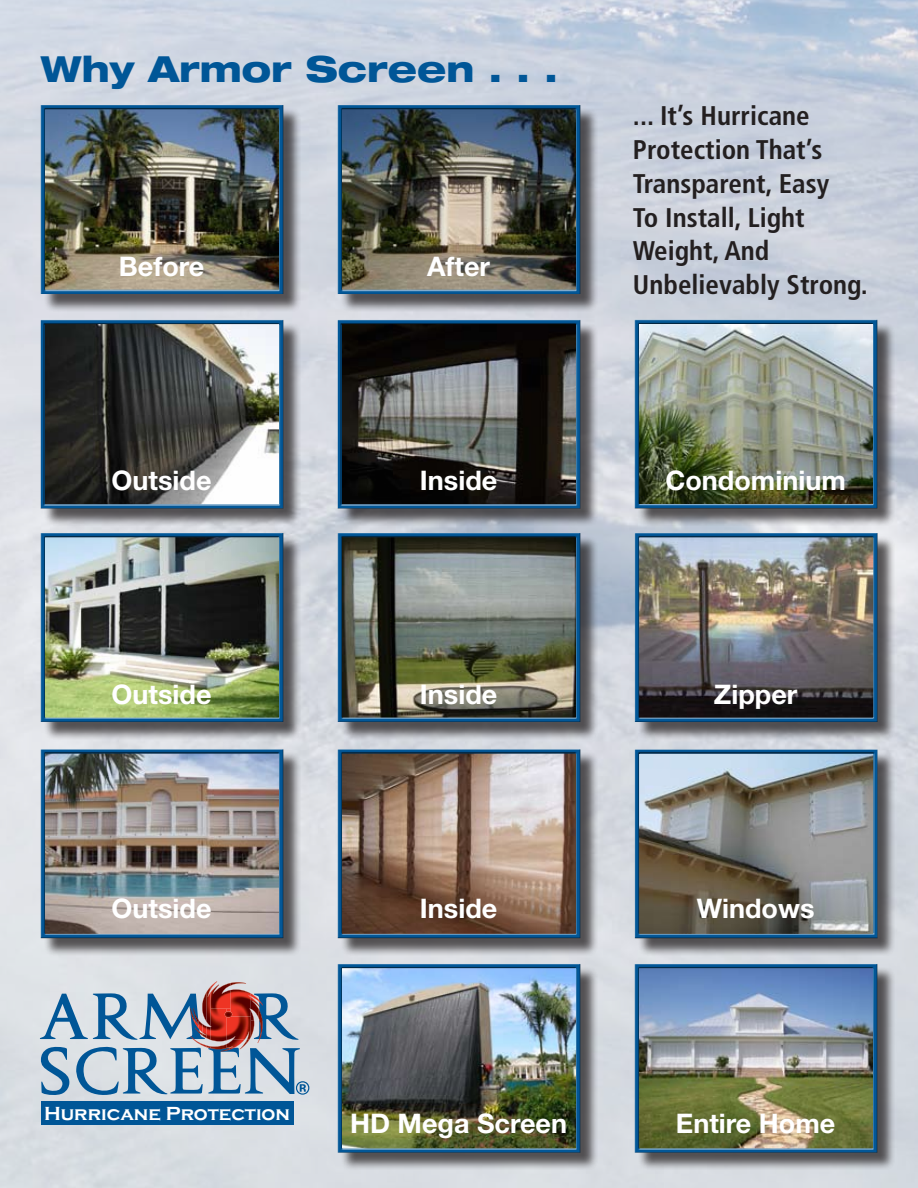
<style>
.page{position:relative;width:918px;height:1188px;background:#fff}
.page>*{position:absolute;margin:0;border:0;box-sizing:border-box;transform-origin:0 0}
.t1{font:800 expanded 36px "Helvetica Neue";color:#005697}
.t2{font:700 27px "Helvetica Neue";color:#fff}
.t3{font:700 condensed 27px/33.8px "Frutiger";color:#231f20}
.t4{font:700 19.5px "Copperplate Gothic";color:#fff}
</style>
<div class="page">
<img style="left:0;top:0;width:918px;height:1188px">
<div style="left:42px;top:1101px;width:252px;height:24px;background:#005697"></div>
<svg style="left:40px;top:981px;width:269px;height:115px;background:#a4afbf"></svg>
<div style="left:43px;top:107px;width:259px;height:205px;background:#231f20;opacity:.75"></div>
<div style="left:40px;top:105px;width:245px;height:190px;background:#231f20;opacity:.75"></div>
<div style="left:340px;top:107px;width:259px;height:205px;background:#231f20;opacity:.75"></div>
<div style="left:337px;top:105px;width:245px;height:190px;background:#231f20;opacity:.75"></div>
<div style="left:637px;top:322px;width:259px;height:205px;background:#231f20;opacity:.75"></div>
<div style="left:634px;top:319px;width:245px;height:191px;background:#231f20;opacity:.75"></div>
<div style="left:43px;top:322px;width:259px;height:205px;background:#231f20;opacity:.75"></div>
<div style="left:39px;top:319px;width:246px;height:191px;background:#231f20;opacity:.75"></div>
<div style="left:340px;top:322px;width:259px;height:205px;background:#231f20;opacity:.75"></div>
<div style="left:336px;top:319px;width:246px;height:191px;background:#231f20;opacity:.75"></div>
<div style="left:637px;top:535px;width:259px;height:205px;background:#231f20;opacity:.75"></div>
<div style="left:633px;top:533px;width:246px;height:190px;background:#231f20;opacity:.75"></div>
<div style="left:43px;top:535px;width:259px;height:205px;background:#231f20;opacity:.75"></div>
<div style="left:40px;top:533px;width:245px;height:190px;background:#231f20;opacity:.75"></div>
<div style="left:340px;top:535px;width:259px;height:205px;background:#231f20;opacity:.75"></div>
<div style="left:337px;top:533px;width:245px;height:190px;background:#231f20;opacity:.75"></div>
<div style="left:637px;top:752px;width:259px;height:205px;background:#231f20;opacity:.75"></div>
<div style="left:634px;top:749px;width:245px;height:191px;background:#231f20;opacity:.75"></div>
<div style="left:43px;top:752px;width:259px;height:205px;background:#231f20;opacity:.75"></div>
<div style="left:40px;top:749px;width:245px;height:191px;background:#231f20;opacity:.75"></div>
<div style="left:340px;top:752px;width:259px;height:205px;background:#231f20;opacity:.75"></div>
<div style="left:337px;top:749px;width:245px;height:191px;background:#231f20;opacity:.75"></div>
<div style="left:637px;top:966px;width:259px;height:205px;background:#231f20;opacity:.75"></div>
<div style="left:634px;top:964px;width:245px;height:190px;background:#231f20;opacity:.75"></div>
<div style="left:340px;top:966px;width:259px;height:205px;background:#231f20;opacity:.75"></div>
<div style="left:337px;top:964px;width:245px;height:190px;background:#231f20;opacity:.75"></div>
<p class="t1" style="left:40px;top:46px;width:519px">Why Armor Screen . . .</p>
<p class="t2" style="left:119px;top:249px;width:87px">Before</p>
<p class="t2" style="left:112px;top:464px;width:101px">Outside</p>
<p class="t2" style="left:427px;top:249px;width:64px">After</p>
<p class="t2" style="left:420px;top:464px;width:79px">Inside</p>
<p class="t3" style="left:633px;top:99px;width:236px">... It’s Hurricane<br>Protection That’s<br>Transparent, Easy<br>To Install, Light<br>Weight, And<br>Unbelievably Strong.</p>
<p class="t2" style="left:665px;top:464px;width:182px">Condominium</p>
<p class="t2" style="left:112px;top:678px;width:101px">Outside</p>
<p class="t2" style="left:420px;top:678px;width:79px">Inside</p>
<p class="t2" style="left:714px;top:678px;width:85px">Zipper</p>
<p class="t2" style="left:112px;top:892px;width:101px">Outside</p>
<p class="t2" style="left:420px;top:892px;width:79px">Inside</p>
<p class="t2" style="left:697px;top:892px;width:119px">Windows</p>
<p class="t4" style="left:44px;top:1102px;width:247px">Hurricane Protection</p>
<p class="t2" style="left:350px;top:1106px;width:219px">HD Mega Screen</p>
<p class="t2" style="left:676px;top:1106px;width:161px">Entire Home</p>
</div>
